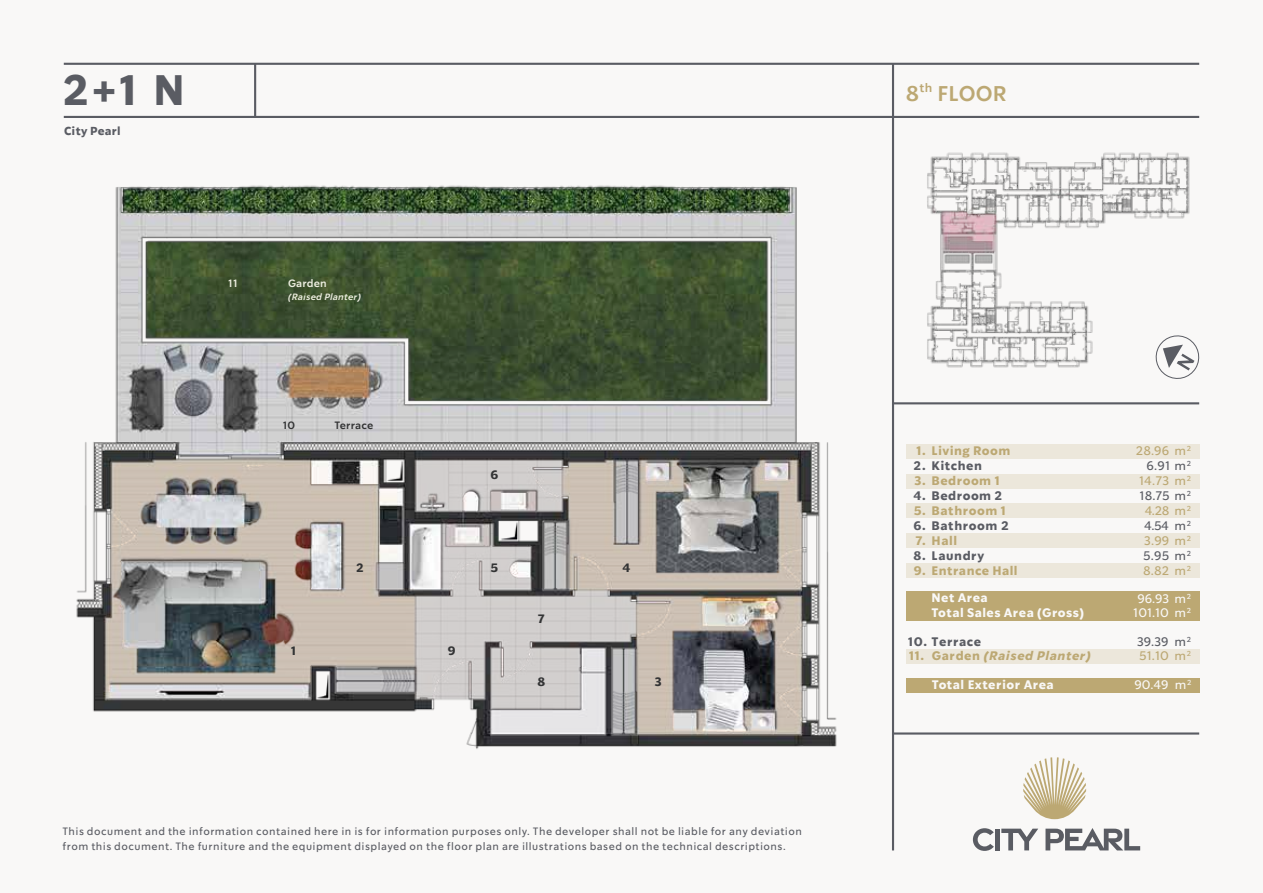
<style>
.page{position:relative;width:1263px;height:893px;background:#fff}
.page>*{position:absolute;margin:0;border:0;box-sizing:border-box;transform-origin:0 0}
.t1{font:700 42px "So Do Sans";color:#5a5c63}
.t2{font:600 21px "So Do Sans";letter-spacing:.015em;color:#bca873}
.t3{font:700 12.15px "So Do Sans";letter-spacing:.04em;color:#bca873}
.t4{font:700 12.15px "So Do Sans";letter-spacing:.045em;color:#5a5c63}
.t5{font:700 12.15px "So Do Sans";letter-spacing:.035em;color:#f9f8f7}
.t6{font:12.15px "So Do Sans";letter-spacing:.005em;color:#bca873}
.t7{font:12.15px "So Do Sans";color:#5a5c63}
.t8{font:12.15px "So Do Sans";letter-spacing:-.01em;color:#f9f8f7}
.t9{font:italic 700 12.15px "So Do Sans";letter-spacing:.045em;color:#bca873}
.t10{font:700 12px "So Do Sans";color:#333435}
.t11{font:700 11.4px "So Do Sans";letter-spacing:.015em;color:#5a5c63}
.t12{font:10.5px/15px "So Do Sans";letter-spacing:.045em;color:#5a5c63}
.t13{font:600 10.5px "So Do Sans";letter-spacing:.015em;color:#333435}
.t14{font:600 10.5px "So Do Sans";letter-spacing:.015em;color:#edeee0}
.t15{font:italic 600 9px "So Do Sans";letter-spacing:.015em;color:#edeee0}
.s1{font-style:normal}
</style>
<div class="page">
<img style="left:63px;top:62px;width:1137px;height:789px">
<svg style="left:1045px;top:828px;width:95px;height:22px"></svg>
<svg style="left:973px;top:828px;width:21px;height:23px"></svg>
<div style="left:995px;top:829px;width:5px;height:21px;background:#5a5c63"></div>
<svg style="left:1001px;top:829px;width:37px;height:21px"></svg>
<svg style="left:1023px;top:757px;width:63px;height:62px"></svg>
<hr style="left:64px;top:63px;width:1135px;height:2px;background:#5a5c63">
<hr style="left:64px;top:116px;width:1135px;height:2px;background:#5a5c63">
<hr style="left:893px;top:402px;width:306px;height:2px;background:#5a5c63">
<hr style="left:893px;top:732px;width:306px;height:3px;background:#5a5c63">
<hr style="left:254px;top:64px;width:2px;height:53px;background:#5a5c63">
<hr style="left:892px;top:64px;width:2px;height:786px;background:#5a5c63">
<div style="left:906px;top:444px;width:293px;height:15px;background:#ece7db"></div>
<div style="left:906px;top:474px;width:293px;height:14px;background:#ece7db"></div>
<div style="left:906px;top:504px;width:293px;height:14px;background:#ece7db"></div>
<div style="left:906px;top:533px;width:293px;height:15px;background:#ece7db"></div>
<div style="left:906px;top:563px;width:293px;height:14px;background:#ece7db"></div>
<div style="left:906px;top:606px;width:293px;height:15px;background:#bca873"></div>
<div style="left:906px;top:592px;width:293px;height:14px;background:#bca873"></div>
<div style="left:906px;top:649px;width:293px;height:15px;background:#ece7db"></div>
<div style="left:906px;top:678px;width:293px;height:15px;background:#bca873"></div>
<svg style="left:1153px;top:333px;width:47px;height:48px"></svg>
<h1 class="t1" style="left:63px;top:65px;width:124px">2+1 N</h1>
<h2 class="t2" style="left:906px;top:81px;width:103px">8<sup>th</sup> FLOOR</h2>
<p class="t11" style="left:64px;top:124px;width:58px">City Pearl</p>
<p class="t14" style="left:228px;top:277px;width:11px">11</p>
<p class="t14" style="left:288px;top:277px;width:40px">Garden</p>
<p class="t15" style="left:288px;top:291px;width:74px">(Raised Planter)</p>
<p class="t13" style="left:283px;top:419px;width:14px">10</p>
<p class="t13" style="left:334px;top:419px;width:40px">Terrace</p>
<p class="t10" style="left:356px;top:560px;width:9px">2</p>
<p class="t10" style="left:291px;top:644px;width:7px">1</p>
<p class="t10" style="left:448px;top:644px;width:9px">9</p>
<p class="t10" style="left:490px;top:467px;width:9px">6</p>
<p class="t10" style="left:490px;top:560px;width:9px">5</p>
<p class="t10" style="left:538px;top:611px;width:8px">7</p>
<p class="t10" style="left:537px;top:674px;width:9px">8</p>
<p class="t10" style="left:622px;top:560px;width:9px">4</p>
<p class="t10" style="left:655px;top:674px;width:9px">3</p>
<p class="t12" style="left:63px;top:824px;width:741px">This document and the information contained here in is for information purposes only. The developer shall not be liable for any deviation from this document. The furniture and the equipment displayed on the floor plan are illustrations based on the technical descriptions.</p>
<p class="t3" style="left:931px;top:443px;width:80px">Living Room</p>
<p class="t4" style="left:931px;top:458px;width:52px">Kitchen</p>
<p class="t3" style="left:931px;top:473px;width:70px">Bedroom 1</p>
<p class="t4" style="left:931px;top:488px;width:72px">Bedroom 2</p>
<p class="t3" style="left:931px;top:503px;width:76px">Bathroom 1</p>
<p class="t4" style="left:931px;top:518px;width:79px">Bathroom 2</p>
<p class="t3" style="left:931px;top:533px;width:27px">Hall</p>
<p class="t4" style="left:931px;top:548px;width:54px">Laundry</p>
<p class="t3" style="left:931px;top:563px;width:88px">Entrance Hall</p>
<p class="t5" style="left:931px;top:605px;width:154px">Total Sales Area (Gross)</p>
<p class="t8" style="left:1133px;top:606px;width:59px">101.10 m<sup>2</sup></p>
<p class="t6" style="left:1136px;top:444px;width:57px">28.96 m<sup>2</sup></p>
<p class="t7" style="left:1146px;top:458px;width:46px">6.91 m<sup>2</sup></p>
<p class="t6" style="left:1139px;top:473px;width:54px">14.73 m<sup>2</sup></p>
<p class="t7" style="left:1139px;top:488px;width:53px">18.75 m<sup>2</sup></p>
<p class="t6" style="left:1145px;top:503px;width:48px">4.28 m<sup>2</sup></p>
<p class="t7" style="left:1144px;top:518px;width:26px">4.54</p>
<p class="t6" style="left:1144px;top:533px;width:49px">3.99 m<sup>2</sup></p>
<p class="t7" style="left:1143px;top:548px;width:49px">5.95 m<sup>2</sup></p>
<p class="t6" style="left:1143px;top:563px;width:50px">8.82 m<sup>2</sup></p>
<p class="t3" style="left:916px;top:443px;width:11px">1.</p>
<p class="t4" style="left:914px;top:458px;width:14px">2.</p>
<p class="t3" style="left:914px;top:473px;width:13px">3.</p>
<p class="t4" style="left:914px;top:488px;width:14px">4.</p>
<p class="t3" style="left:914px;top:503px;width:14px">5.</p>
<p class="t4" style="left:913px;top:518px;width:14px">6.</p>
<p class="t3" style="left:915px;top:533px;width:12px">7.</p>
<p class="t4" style="left:913px;top:548px;width:14px">8.</p>
<p class="t3" style="left:914px;top:563px;width:13px">9.</p>
<p class="t7" style="left:1174px;top:518px;width:18px">m<sup>2</sup></p>
<p class="t5" style="left:931px;top:591px;width:58px">Net Area</p>
<p class="t8" style="left:1138px;top:591px;width:55px">96.93 m<sup>2</sup></p>
<p class="t4" style="left:908px;top:634px;width:75px">10. Terrace</p>
<p class="t3" style="left:909px;top:648px;width:17px">11.</p>
<p class="t7" style="left:1174px;top:634px;width:18px">m<sup>2</sup></p>
<p class="t7" style="left:1137px;top:634px;width:33px">39.39</p>
<p class="t9" style="left:932px;top:648px;width:160px"><span class="s1">Garden</span> (Raised Planter)</p>
<p class="t6" style="left:1139px;top:649px;width:53px">51.10 m<sup>2</sup></p>
<p class="t5" style="left:932px;top:677px;width:124px">Total Exterior Area</p>
<p class="t8" style="left:1175px;top:678px;width:18px">m<sup>2</sup></p>
<p class="t8" style="left:1134px;top:678px;width:36px">90.49</p>
</div>
